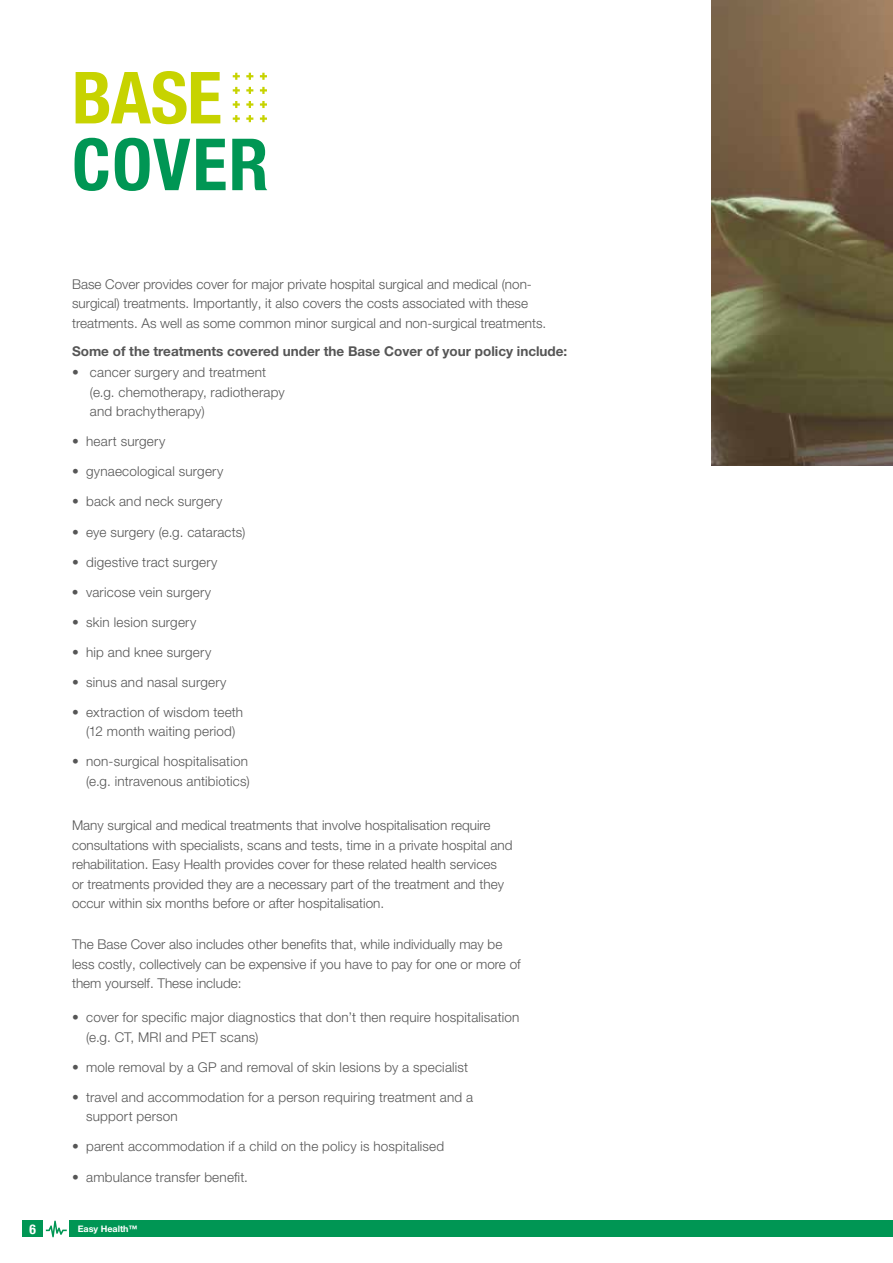
<style>
.page{position:relative;width:893px;height:1263px;background:#fff}
.page>*{position:absolute;margin:0;border:0;box-sizing:border-box;transform-origin:0 0}
.t1{font:700 condensed 72px "Helvetica Neue";letter-spacing:.02em;color:#009654}
.t2{font:700 condensed 72px "Helvetica Neue";color:#c7d300}
.t3{font:300 13.5px/19.5px "Helvetica Neue LT Pro";color:#565656}
.t4{font:700 13.5px "Helvetica Neue LT Pro";color:#565656}
.t5{font:700 condensed 13.5px "Helvetica Neue";color:#fff}
.t6{font:700 9px "Helvetica Neue LT Pro";color:#fff}
</style>
<div class="page">
<svg style="left:46px;top:1220px;width:21px;height:17px"></svg>
<div style="left:23px;top:1220px;width:20px;height:17px;background:#009654"></div>
<div style="left:70px;top:1221px;width:823px;height:16px;background:#009654"></div>
<img style="left:711px;top:0;width:182px;height:466px">
<svg style="left:232px;top:73px;width:8px;height:7px"></svg>
<svg style="left:246px;top:73px;width:7px;height:7px"></svg>
<svg style="left:260px;top:73px;width:7px;height:7px"></svg>
<svg style="left:232px;top:87px;width:8px;height:7px"></svg>
<svg style="left:246px;top:87px;width:7px;height:7px"></svg>
<svg style="left:260px;top:87px;width:7px;height:7px"></svg>
<svg style="left:232px;top:101px;width:8px;height:7px"></svg>
<svg style="left:246px;top:101px;width:7px;height:7px"></svg>
<svg style="left:260px;top:101px;width:7px;height:7px"></svg>
<svg style="left:232px;top:115px;width:8px;height:7px"></svg>
<svg style="left:246px;top:115px;width:7px;height:7px"></svg>
<svg style="left:260px;top:115px;width:7px;height:7px"></svg>
<h1 class="t2" style="left:72px;top:38px;width:151px">BASE</h1>
<h1 class="t1" style="left:72px;top:105px;width:198px">COVER</h1>
<p class="t3" style="left:72px;top:274px;width:476px">Base Cover provides cover for major private hospital surgical and medical (non&shy;surgical) treatments. Importantly, it also covers the costs associated with these treatments. As well as some common minor surgical and non-surgical treatments.</p>
<p class="t4" style="left:72px;top:343px;width:497px">Some of the treatments covered under the Base Cover of your policy include:</p>
<p class="t3" style="left:90px;top:363px;width:196px;text-indent:-18px">• cancer surgery and treatment (e.g. chemotherapy, radiotherapy and brachytherapy)</p>
<p class="t3" style="left:72px;top:432px;width:95px">• heart surgery</p>
<p class="t3" style="left:72px;top:462px;width:153px">• gynaecological surgery</p>
<p class="t3" style="left:72px;top:492px;width:152px">• back and neck surgery</p>
<p class="t3" style="left:72px;top:522px;width:175px">• eye surgery (e.g. cataracts)</p>
<p class="t3" style="left:72px;top:552px;width:147px">• digestive tract surgery</p>
<p class="t3" style="left:72px;top:582px;width:141px">• varicose vein surgery</p>
<p class="t3" style="left:72px;top:612px;width:126px">• skin lesion surgery</p>
<p class="t3" style="left:72px;top:642px;width:141px">• hip and knee surgery</p>
<p class="t3" style="left:72px;top:672px;width:156px">• sinus and nasal surgery</p>
<p class="t3" style="left:72px;top:702px;width:173px;text-align:center">• extraction of wisdom teeth (12 month waiting period)</p>
<p class="t3" style="left:72px;top:751px;width:179px;text-align:right">• non-surgical hospitalisation (e.g. intravenous antibiotics)</p>
<p class="t3" style="left:72px;top:815px;width:442px">Many surgical and medical treatments that involve hospitalisation require consultations with specialists, scans and tests, time in a private hospital and rehabilitation. Easy Health provides cover for these related health services<br>or treatments provided they are a necessary part of the treatment and they occur within six months before or after hospitalisation.</p>
<p class="t3" style="left:72px;top:934px;width:450px">The Base Cover also includes other benefits that, while individually may be less costly, collectively can be expensive if you have to pay for one or more of them yourself. These include:</p>
<p class="t3" style="left:86px;top:1007px;width:435px;text-indent:-14px">• cover for specific major diagnostics that don’t then require hospitalisation (e.g. CT, MRI and PET scans)</p>
<p class="t3" style="left:72px;top:1057px;width:398px">• mole removal by a GP and removal of skin lesions by a specialist</p>
<p class="t3" style="left:86px;top:1087px;width:389px;text-indent:-14px">• travel and accommodation for a person requiring treatment and a support person</p>
<p class="t3" style="left:72px;top:1136px;width:374px">• parent accommodation if a child on the policy is hospitalised</p>
<p class="t3" style="left:72px;top:1167px;width:177px">• ambulance transfer benefit.</p>
<p class="t5" style="left:29px;top:1217px;width:8px">6</p>
<p class="t6" style="left:78px;top:1223px;width:61px">Easy Health™</p>
</div>
